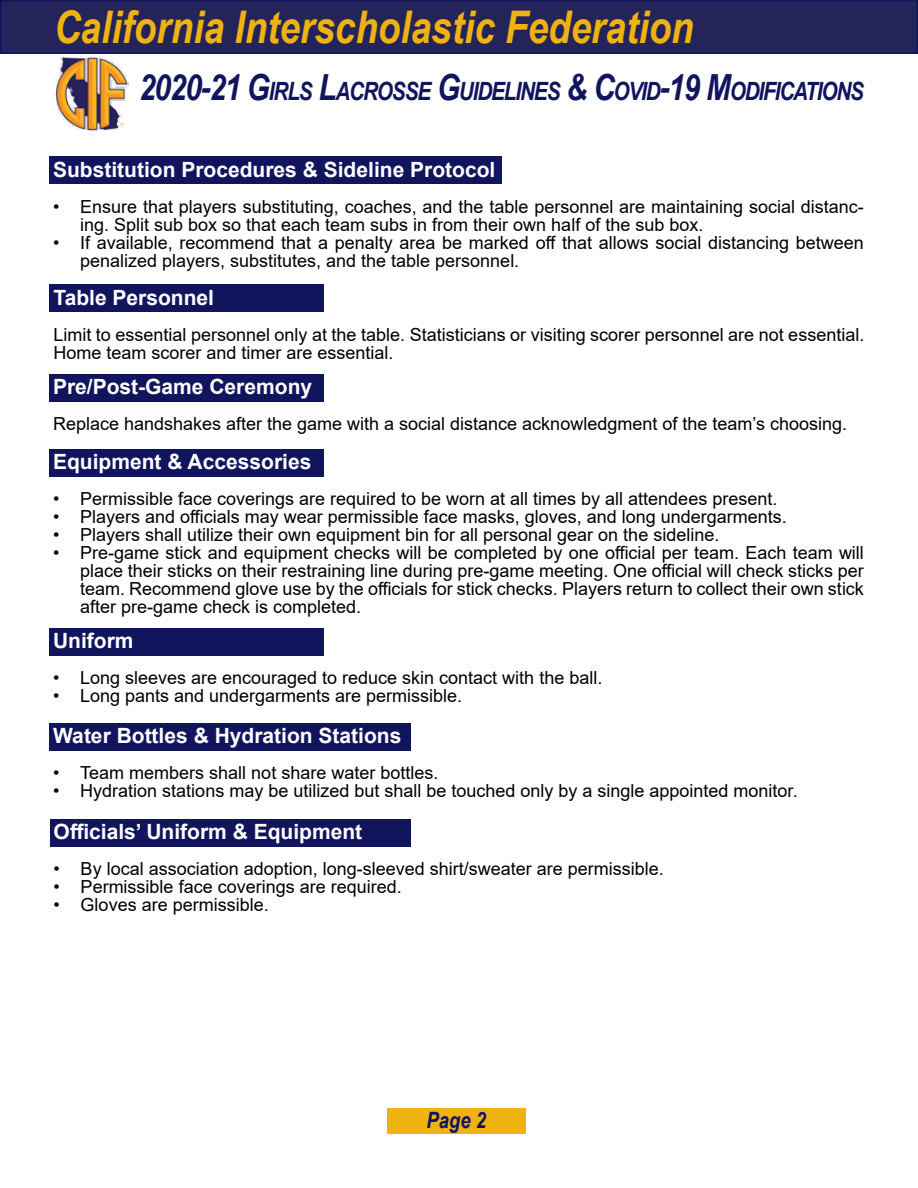
<style>
.page{position:relative;width:918px;height:1188px;background:#fff}
.page>*{position:absolute;margin:0;border:0;box-sizing:border-box;transform-origin:0 0}
.t1{font:italic 700 45px "Arial Narrow";color:#eeb211}
.t2{font:italic 700 25.2px "Arial Narrow";letter-spacing:-.045em;color:#11155e}
.t3{font:italic 700 22.5px "Arial Narrow";color:#11155e}
.t4{font:700 21px "Arial";color:#fff}
.t5{font:18px/18px "Arial";color:#000}
.s1{font-size:36px}
</style>
<div class="page">
<div style="left:0;top:0;width:918px;height:54px;background:#25245a;border:2px solid #11155e"></div>
<img style="left:56px;top:57px;width:73px;height:74px">
<div style="left:49px;top:450px;width:275px;height:27px;background:#11155e"></div>
<div style="left:50px;top:723px;width:361px;height:28px;background:#11155e"></div>
<div style="left:50px;top:819px;width:361px;height:27px;background:#11155e"></div>
<div style="left:387px;top:1108px;width:138px;height:26px;background:#eeb211"></div>
<div style="left:49px;top:374px;width:275px;height:27px;background:#11155e"></div>
<div style="left:49px;top:156px;width:453px;height:28px;background:#11155e"></div>
<div style="left:49px;top:628px;width:275px;height:28px;background:#11155e"></div>
<div style="left:50px;top:284px;width:274px;height:28px;background:#11155e"></div>
<h1 class="t1" style="left:54px;top:-7px;width:641px">California Interscholastic Federation</h1>
<h2 class="t2" style="left:139px;top:72px;width:726px"><span class="s1">2020-21 G</span>IRLS <span class="s1">L</span>ACROSSE <span class="s1">G</span>UIDELINES <span class="s1">&amp; C</span>OVID<span class="s1">-19 M</span>ODIFICATIONS</h2>
<p class="t4" style="left:53px;top:155px;width:444px">Substitution Procedures &amp; Sideline Protocol</p>
<p class="t5" style="left:80px;top:197px;width:785px;text-indent:-27px">• Ensure that players substituting, coaches, and the table personnel are maintaining social distanc&shy;ing. Split sub box so that each team subs in from their own half of the sub box.</p>
<p class="t5" style="left:80px;top:233px;width:785px;text-indent:-27px">• If available, recommend that a penalty area be marked off that allows social distancing between penalized players, substitutes, and the table personnel.</p>
<p class="t4" style="left:53px;top:283px;width:162px">Table Personnel</p>
<p class="t5" style="left:53px;top:325px;width:812px">Limit to essential personnel only at the table. Statisticians or visiting scorer personnel are not essential.<br>Home team scorer and timer are essential.</p>
<p class="t4" style="left:53px;top:372px;width:261px">Pre/Post-Game Ceremony</p>
<p class="t5" style="left:53px;top:415px;width:796px">Replace handshakes after the game with a social distance acknowledgment of the team’s choosing.</p>
<p class="t4" style="left:53px;top:447px;width:260px">Equipment &amp; Accessories</p>
<p class="t5" style="left:53px;top:489px;width:726px">• Permissible face coverings are required to be worn at all times by all attendees present.</p>
<p class="t5" style="left:53px;top:507px;width:735px">• Players and officials may wear permissible face masks, gloves, and long undergarments.</p>
<p class="t5" style="left:53px;top:525px;width:668px">• Players shall utilize their own equipment bin for all personal gear on the sideline.</p>
<p class="t5" style="left:80px;top:543px;width:785px;text-align:justify;text-indent:-27px">• Pre-game stick and equipment checks will be completed by one official per team. Each team will place their sticks on their restraining line during pre-game meeting. One official will check sticks per team. Recommend glove use by the officials for stick checks. Players return to collect their own stick after pre-game check is completed.</p>
<p class="t4" style="left:53px;top:626px;width:82px">Uniform</p>
<p class="t5" style="left:53px;top:669px;width:551px">• Long sleeves are encouraged to reduce skin contact with the ball.</p>
<p class="t5" style="left:53px;top:687px;width:411px">• Long pants and undergarments are permissible.</p>
<p class="t4" style="left:53px;top:721px;width:350px">Water Bottles &amp; Hydration Stations</p>
<p class="t5" style="left:53px;top:764px;width:387px">• Team members shall not share water bottles.</p>
<p class="t5" style="left:53px;top:782px;width:746px">• Hydration stations may be utilized but shall be touched only by a single appointed monitor.</p>
<p class="t4" style="left:54px;top:817px;width:310px">Officials’ Uniform &amp; Equipment</p>
<p class="t5" style="left:54px;top:859px;width:612px">• By local association adoption, long-sleeved shirt/sweater are permissible.</p>
<p class="t5" style="left:54px;top:877px;width:350px">• Permissible face coverings are required.</p>
<p class="t5" style="left:54px;top:895px;width:217px">• Gloves are permissible.</p>
<p class="t3" style="left:427px;top:1103px;width:61px">Page 2</p>
</div>
